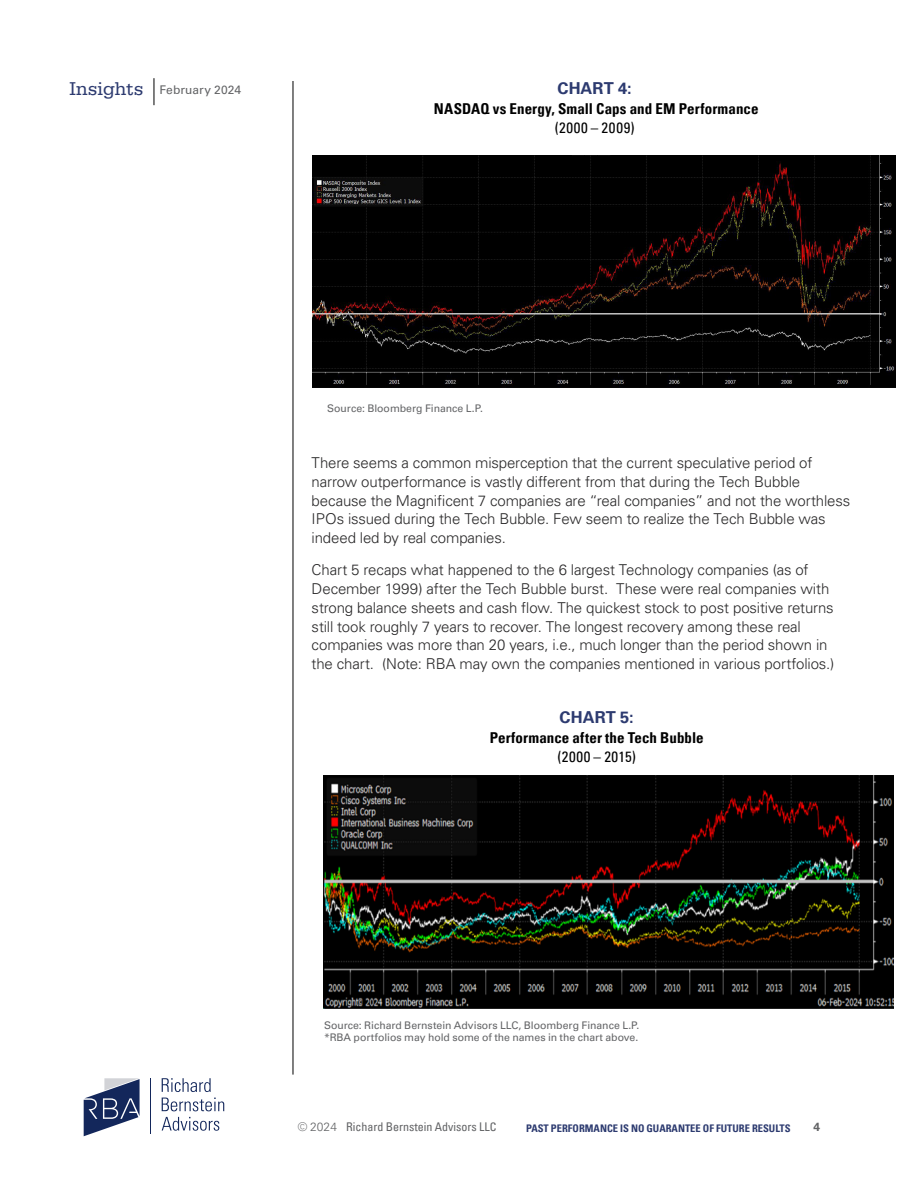
<style>
.page{position:relative;width:918px;height:1188px;background:#fff}
.page>*{position:absolute;margin:0;border:0;box-sizing:border-box;transform-origin:0 0}
.t1{font:700 16.5px "Univers LT Pro 65";letter-spacing:.005em;color:#2d3b70}
.Body_Universe_45_10_12_5{font:300 15px/18.8px "Univers LT Pro 45";letter-spacing:-.01em;color:#292829}
.t2{font:700 condensed 15px "Univers LT Pro";letter-spacing:.005em;color:#000}
.t3{font:condensed 15px "Univers LT Pro";letter-spacing:.045em;color:#000}
.t4{font:condensed 12px "Univers LT Pro";color:#636466}
.t5{font:12px "Univers LT Pro 55 Roman";letter-spacing:.01em;color:#636466}
.t6{font:700 12px "Univers LT Pro 65";color:#636466}
.t7{font:10.5px/12px "Univers LT Pro 55 Roman";letter-spacing:-.005em;color:#636466}
.t8{font:700 condensed 10.5px "Univers LT Pro";color:#2d3b70}
.s1{font-family:"Serifa Std";font-size:19.5px;color:#2d3b70}
.s2{font-family:"Univers LT Pro 45";font-weight:300;font-stretch:normal}
</style>
<div class="page">
<hr style="left:293px;top:81px;width:1px;height:994px;background:#000">
<svg style="left:154px;top:78px;width:1px;height:27px"></svg>
<svg style="left:84px;top:1078px;width:56px;height:58px"></svg>
<hr style="left:151px;top:1078px;width:1px;height:55px;background:#13275b">
<svg style="left:162px;top:1117px;width:57px;height:14px"></svg>
<svg style="left:162px;top:1078px;width:49px;height:14px"></svg>
<svg style="left:162px;top:1098px;width:62px;height:13px"></svg>
<img style="left:313px;top:156px;width:582px;height:231px">
<img style="left:324px;top:776px;width:570px;height:232px">
<p class="t5" style="left:70px;top:82px;width:173px"><span class="s1">Insights</span> February 2024</p>
<p class="t1" style="left:557px;top:77px;width:76px">CHART 4:</p>
<p class="t2" style="left:434px;top:99px;width:326px">NASDAQ vs Energy, Small Caps and EM Performance</p>
<p class="t3" style="left:555px;top:118px;width:81px">(2000 – 2009)</p>
<p class="t7" style="left:327px;top:401px;width:157px">Source: Bloomberg Finance L.P.</p>
<p class="Body_Universe_45_10_12_5" style="left:312px;top:453px;width:540px">There seems a common misperception that the current speculative period of narrow outperformance is vastly different from that during the Tech Bubble because the Magnificent 7 companies are “real companies” and not the worthless IPOs issued during the Tech Bubble. Few seem to realize the Tech Bubble was indeed led by real companies.</p>
<p class="Body_Universe_45_10_12_5" style="left:312px;top:560px;width:524px">Chart 5 recaps what happened to the 6 largest Technology companies (as of December 1999) after the Tech Bubble burst. These were real companies with strong balance sheets and cash flow. The quickest stock to post positive returns still took roughly 7 years to recover. The longest recovery among these real companies was more than 20 years, i.e., much longer than the period shown in the chart. (Note: RBA may own the companies mentioned in various portfolios.)</p>
<p class="t1" style="left:560px;top:706px;width:76px">CHART 5:</p>
<p class="t2" style="left:490px;top:728px;width:215px">Performance after the Tech Bubble</p>
<p class="t3" style="left:557px;top:747px;width:80px">(2000 – 2015)</p>
<p class="t7" style="left:324px;top:1018px;width:317px">Source: Richard Bernstein Advisors LLC, Bloomberg Finance L.P. *RBA portfolios may hold some of the names in the chart above.</p>
<p class="t4" style="left:298px;top:1119px;width:200px"><span class="s2">© 2024</span> Richard Bernstein Advisors LLC</p>
<p class="t8" style="left:526px;top:1122px;width:266px">PAST PERFORMANCE IS NO GUARANTEE OF FUTURE RESULTS</p>
<p class="t6" style="left:814px;top:1118px;width:8px">4</p>
</div>
